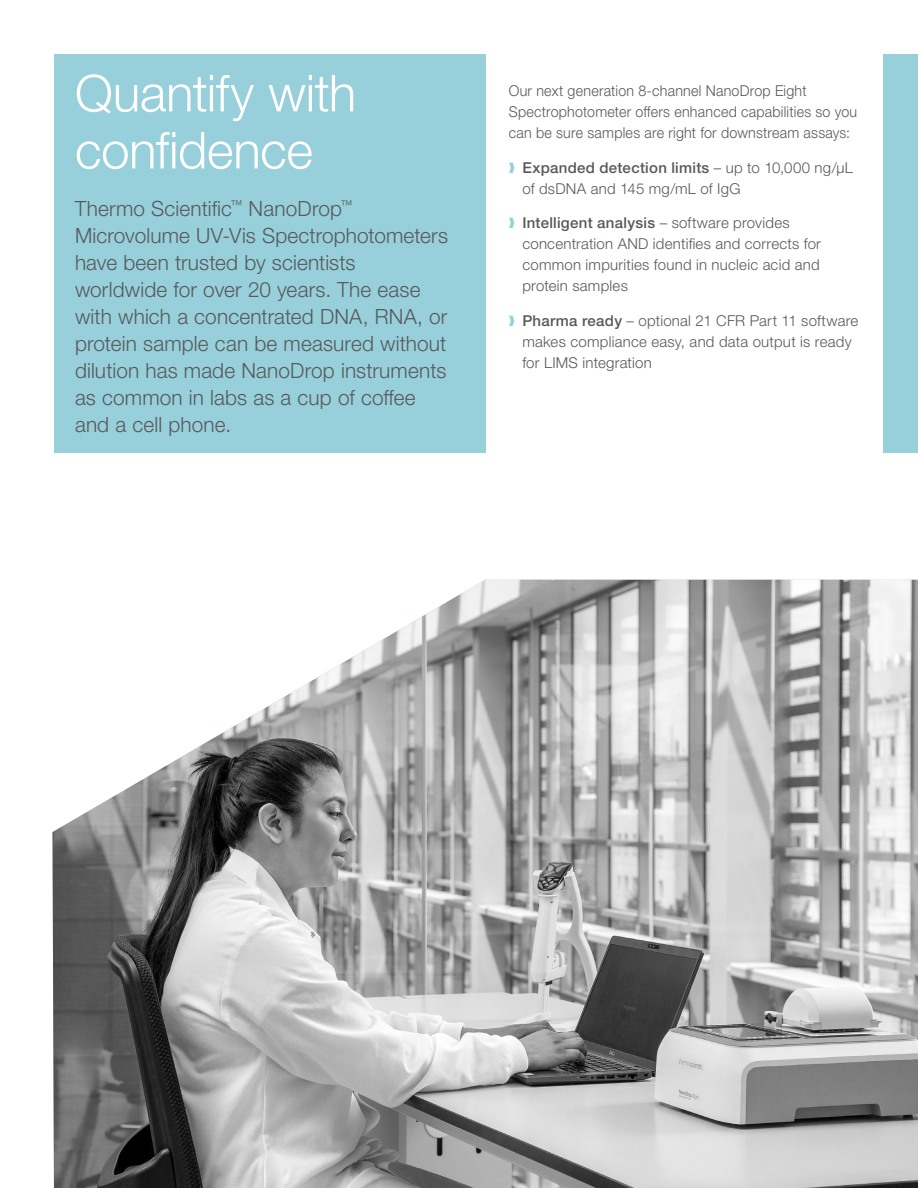
<style>
.page{position:relative;width:918px;height:1188px;background:#fff}
.page>*{position:absolute;margin:0;border:0;box-sizing:border-box;transform-origin:0 0}
.t1{font:300 51px/57px "Helvetica Neue LTW1 G";letter-spacing:-.005em;color:#fff}
.t2{font:300 21px/27px "Helvetica Neue LTW1 G";letter-spacing:.01em;color:#58595b}
.t3{font:300 15px/21px "Helvetica Neue LTW1 G";letter-spacing:.015em;color:#58595b}
.t4{font:300 15px/21px "Helvetica Neue LTW1 G";letter-spacing:.015em;color:#58595b;scale:.95 1}
.s1{color:#97d0db}
.s2{font-weight:500}
</style>
<div class="page">
<div style="left:54px;top:54px;width:432px;height:399px;background:#97d0db"></div>
<div style="left:883px;top:54px;width:35px;height:399px;background:#97d0db"></div>
<img style="left:52px;top:580px;width:866px;height:608px">
<h1 class="t1" style="left:75px;top:65px;width:283px">Quantify with confidence</h1>
<p class="t4" style="left:509px;top:80px;width:368px">Our next generation 8-channel NanoDrop Eight<br>Spectrophotometer offers enhanced capabilities so you can be sure samples are right for downstream assays:</p>
<p class="t3" style="left:522px;top:157px;width:332px;text-indent:-14px"><span class="s1">❱</span> <span class="s2">Expanded detection limits</span> – up to 10,000 ng/µL of dsDNA and 145 mg/mL of IgG</p>
<p class="t3" style="left:522px;top:212px;width:300px;text-indent:-14px"><span class="s1">❱</span> <span class="s2">Intelligent analysis</span> – software provides concentration AND identifies and corrects for common impurities found in nucleic acid and protein samples</p>
<p class="t3" style="left:522px;top:310px;width:338px;text-indent:-14px"><span class="s1">❱</span> <span class="s2">Pharma ready</span> – optional 21 CFR Part 11 software makes compliance easy, and data output is ready for LIMS integration</p>
<p class="t2" style="left:75px;top:195px;width:375px">Thermo Scientific<sup>™</sup> NanoDrop<sup>™ </sup>Microvolume UV-Vis Spectrophotometers have been trusted by scientists worldwide for over 20 years. The ease with which a concentrated DNA, RNA, or protein sample can be measured without dilution has made NanoDrop instruments as common in labs as a cup of coffee and a cell phone.</p>
</div>
